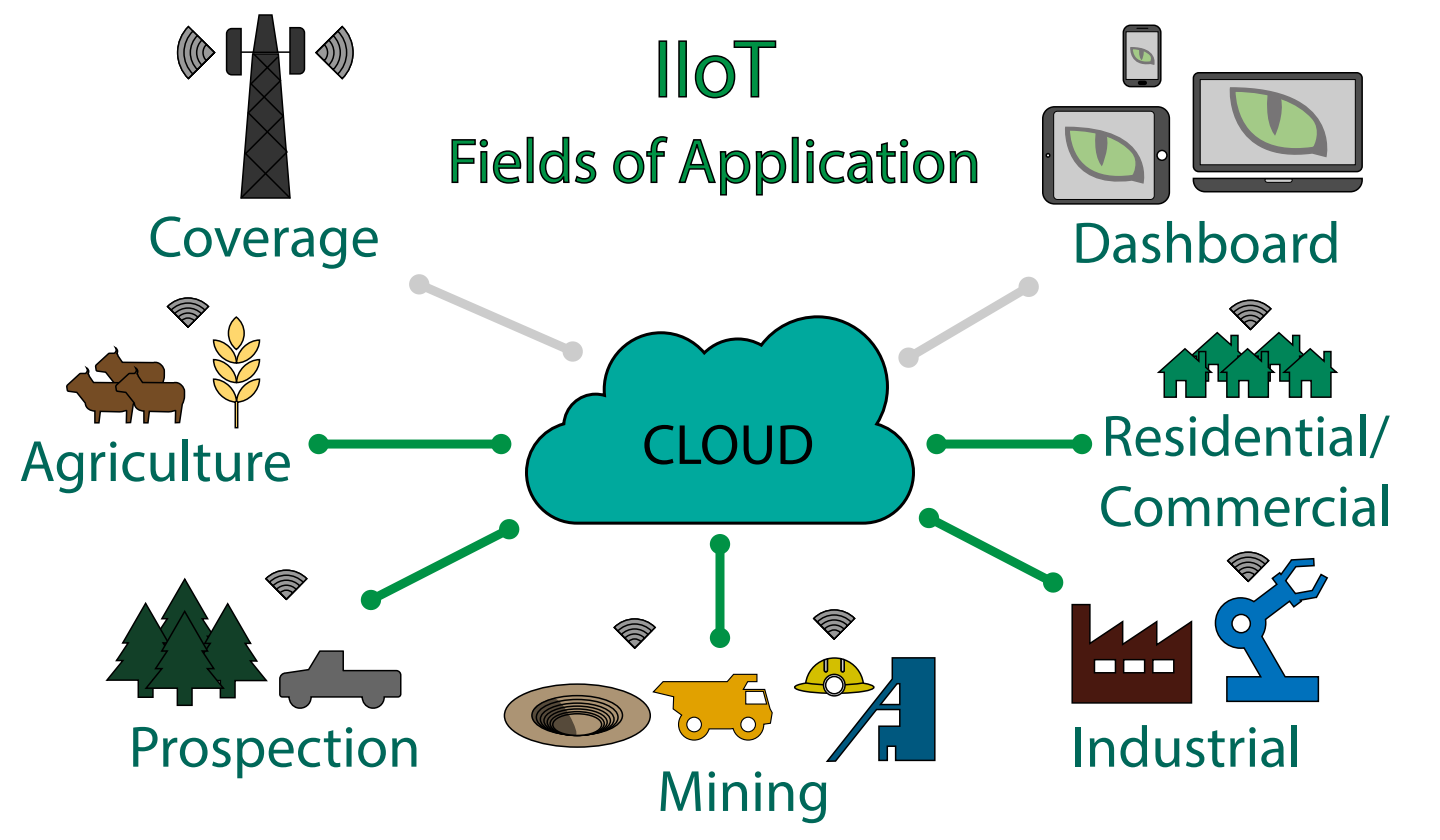
<style>
.page{position:relative;width:1440px;height:840px;background:#fff}
.page>*{position:absolute;margin:0;border:0;box-sizing:border-box;transform-origin:0 0}
.t1{font:82.5px "Myriad Pro";color:#009245}
.t2{font:63px "Myriad Pro";color:#009245}
.t3{font:58.65px/70.3px "Myriad Hebrew";color:#006859}
.t4{font:57px "Myriad Hebrew";color:#000}
</style>
<div class="page">
<svg style="left:794px;top:657px;width:142px;height:105px"></svg>
<svg style="left:824px;top:674px;width:21px;height:22px"></svg>
<div style="left:823px;top:674px;width:23px;height:23px;border:2px solid #000;border-radius:50%"></div>
<div style="left:826px;top:677px;width:17px;height:17px;background:#fff;border-radius:50%"></div>
<div style="left:825px;top:676px;width:19px;height:18px;border:2px solid #000;border-radius:50%"></div>
<svg style="left:812px;top:609px;width:44px;height:31px"></svg>
<svg style="left:67px;top:345px;width:119px;height:79px"></svg>
<svg style="left:166px;top:297px;width:44px;height:31px"></svg>
<svg style="left:212px;top:339px;width:49px;height:90px"></svg>
<svg style="left:228px;top:317px;width:16px;height:32px"></svg>
<div style="left:228px;top:316px;width:17px;height:34px;border:2px solid #000;border-radius:50%"></div>
<svg style="left:1071px;top:603px;width:122px;height:101px"></svg>
<svg style="left:1214px;top:551px;width:115px;height:152px"></svg>
<svg style="left:1157px;top:299px;width:182px;height:99px"></svg>
<div style="left:1193px;top:73px;width:169px;height:99px;background:#4d4d4d;border-radius:5px"></div>
<div style="left:1193px;top:72px;width:170px;height:100px;border:2px solid #000;border-radius:5px"></div>
<div style="left:1200px;top:79px;width:156px;height:86px;background:#ccc;border:1px solid #000"></div>
<svg style="left:1192px;top:177px;width:171px;height:16px;background:#525252"></svg>
<div style="left:1043px;top:107px;width:126px;height:97px;background:#4d4d4d;border-radius:12px"></div>
<div style="left:1042px;top:106px;width:128px;height:99px;border:2px solid #000;border-radius:12px"></div>
<div style="left:1054px;top:111px;width:100px;height:88px;background:#ccc;border-radius:4px"></div>
<div style="left:1053px;top:111px;width:102px;height:89px;border:1px solid #000;border-radius:4px"></div>
<div style="left:1157px;top:150px;width:10px;height:10px;background:#fff;border-radius:50%"></div>
<div style="left:1156px;top:150px;width:12px;height:11px;border:2px solid #000;border-radius:50%"></div>
<svg style="left:1046px;top:153px;width:5px;height:5px"></svg>
<svg style="left:1123px;top:25px;width:38px;height:62px"></svg>
<div style="left:1123px;top:25px;width:39px;height:62px;border:2px solid #000;border-radius:7px"></div>
<div style="left:1126px;top:31px;width:32px;height:49px;background:#ccc;border:1px solid #000"></div>
<svg style="left:1140px;top:81px;width:5px;height:4px"></svg>
<svg style="left:225px;top:14px;width:81px;height:185px"></svg>
<svg style="left:176px;top:25px;width:40px;height:55px"></svg>
<svg style="left:315px;top:25px;width:39px;height:55px"></svg>
<svg style="left:105px;top:519px;width:668px;height:229px"></svg>
<svg style="left:523px;top:315px;width:392px;height:211px"></svg>
<svg style="left:409px;top:274px;width:176px;height:90px"></svg>
<div style="left:936px;top:440px;width:147px;height:9px;background:#009245"></div>
<div style="left:1072px;top:434px;width:20px;height:20px;background:#009245;border-radius:50%"></div>
<div style="left:926px;top:434px;width:21px;height:20px;background:#009245;border-radius:50%"></div>
<svg style="left:918px;top:507px;width:146px;height:86px"></svg>
<svg style="left:896px;top:276px;width:143px;height:94px"></svg>
<div style="left:318px;top:440px;width:184px;height:9px;background:#009245"></div>
<div style="left:491px;top:434px;width:20px;height:20px;background:#009245;border-radius:50%"></div>
<div style="left:309px;top:434px;width:20px;height:20px;background:#009245;border-radius:50%"></div>
<svg style="left:451px;top:139px;width:71px;height:45px"></svg>
<div style="left:527px;top:137px;width:7px;height:46px;border:2px solid #000"></div>
<svg style="left:539px;top:136px;width:58px;height:48px"></svg>
<svg style="left:613px;top:136px;width:55px;height:48px"></svg>
<svg style="left:678px;top:139px;width:109px;height:57px"></svg>
<div style="left:792px;top:137px;width:7px;height:46px;border:2px solid #000"></div>
<svg style="left:805px;top:139px;width:173px;height:45px"></svg>
<div style="left:659px;top:40px;width:8px;height:58px;border:2px solid #000"></div>
<div style="left:678px;top:40px;width:9px;height:58px;border:2px solid #000"></div>
<svg style="left:694px;top:40px;width:83px;height:59px"></svg>
<svg style="left:1230px;top:87px;width:97px;height:70px"></svg>
<svg style="left:1065px;top:127px;width:79px;height:57px"></svg>
<svg style="left:1130px;top:47px;width:25px;height:18px"></svg>
<h1 class="t1" style="left:653px;top:18px;width:124px">IIoT</h1>
<p class="t2" style="left:447px;top:122px;width:535px">Fields of Application</p>
<p class="t3" style="left:148px;top:205px;width:233px">Coverage</p>
<p class="t3" style="left:1072px;top:211px;width:270px">Dashboard</p>
<p class="t3" style="left:19px;top:430px;width:274px">Agriculture</p>
<p class="t3" style="left:129px;top:715px;width:293px">Prospection</p>
<p class="t4" style="left:642px;top:414px;width:173px">CLOUD</p>
<p class="t3" style="left:657px;top:759px;width:175px">Mining</p>
<p class="t3" style="left:1099px;top:404px;width:295px">Residential/<br>Commercial</p>
<p class="t3" style="left:1071px;top:715px;width:232px">Industrial</p>
</div>
